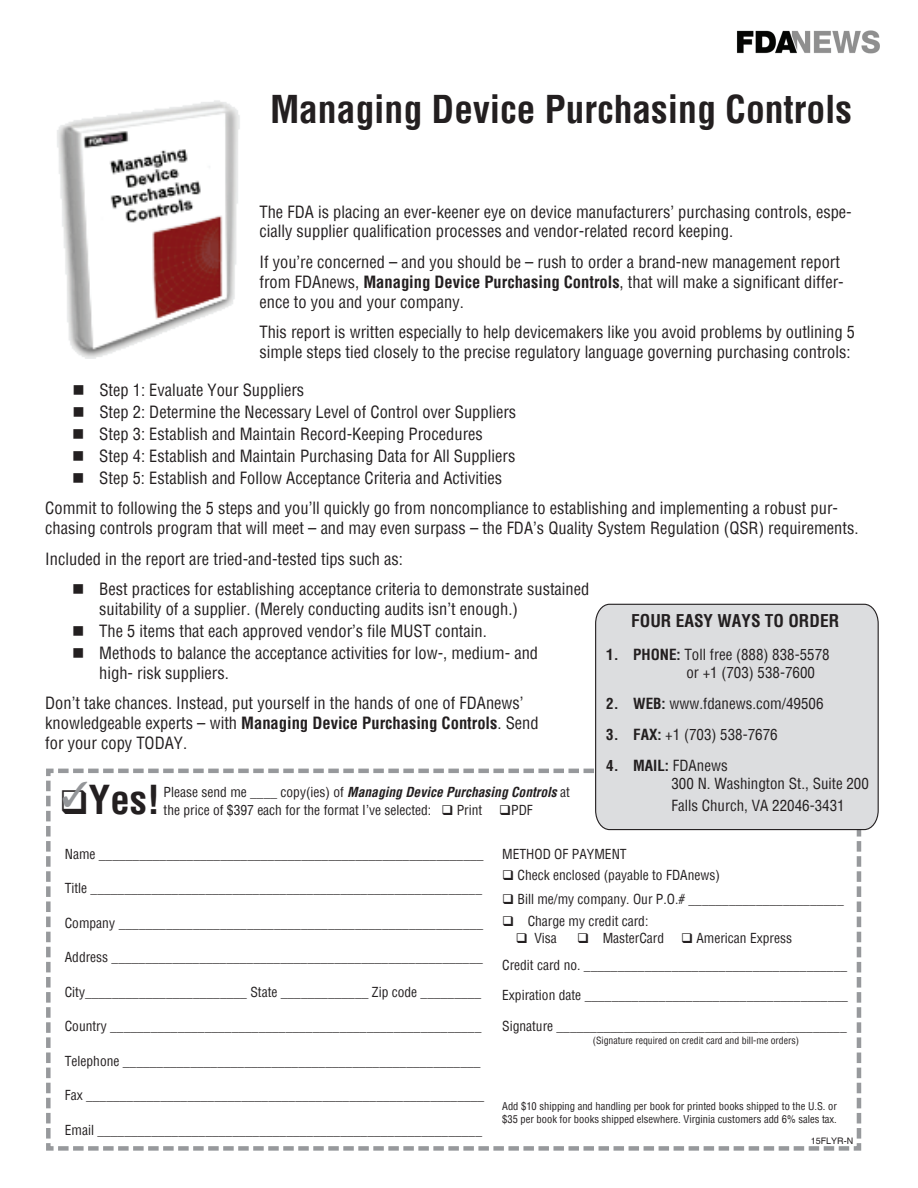
<style>
.page{position:relative;width:918px;height:1188px;background:#fff}
.page>*{position:absolute;margin:0;border:0;box-sizing:border-box;transform-origin:0 0}
.t1{font:700 condensed 39px "Helvetica";color:#231f20}
.t2{font:700 condensed 37.5px "Helvetica";color:#231f20}
.t3{font:700 condensed 17.25px "Helvetica";color:#231f20}
.t4{font:condensed 16.5px/19.8px "Helvetica";color:#231f20}
.t5{font:condensed 15px/18px "Helvetica";color:#231f20}
.t6{font:condensed 13.5px/27px "Helvetica";color:#231f20}
.t7{font:condensed 10.5px/12.6px "Helvetica";color:#231f20}
.t8{font:condensed 9.75px "Helvetica";color:#231f20}
.t9{font:9px "Helvetica";color:#231f20}
.s1{font-weight:700}
.s2{font-weight:700;font-style:italic}
</style>
<div class="page">
<svg style="left:46px;top:768px;width:816px;height:383px"></svg>
<img style="left:737px;top:30px;width:143px;height:24px">
<div style="left:595px;top:603px;width:284px;height:228px;background:#dcdddf"></div>
<img style="left:57px;top:100px;width:183px;height:259px">
<svg style="left:63px;top:781px;width:24px;height:26px"></svg>
<h2 class="t2" style="left:270px;top:84px;width:584px">Managing Device Purchasing Controls</h2>
<p class="t4" style="left:259px;top:201px;width:594px">The FDA is placing an ever-keener eye on device manufacturers’ purchasing controls, espe&shy;cially supplier qualification processes and vendor-related record keeping.</p>
<p class="t4" style="left:259px;top:252px;width:586px">If you’re concerned – and you should be – rush to order a brand-new management report from FDAnews, <span class="s1">Managing Device Purchasing Controls</span>, that will make a significant differ&shy;ence to you and your company.</p>
<p class="t4" style="left:259px;top:322px;width:597px">This report is written especially to help devicemakers like you avoid problems by outlining 5 simple steps tied closely to the precise regulatory language governing purchasing controls:</p>
<p class="t4" style="left:99px;top:379px;width:418px;line-height:21.9px">Step 1: Evaluate Your Suppliers<br>Step 2: Determine the Necessary Level of Control over Suppliers Step 3: Establish and Maintain Record-Keeping Procedures<br>Step 4: Establish and Maintain Purchasing Data for All Suppliers Step 5: Establish and Follow Acceptance Criteria and Activities</p>
<p class="t4" style="left:45px;top:498px;width:815px">Commit to following the 5 steps and you’ll quickly go from noncompliance to establishing and implementing a robust pur&shy;chasing controls program that will meet – and may even surpass – the FDA’s Quality System Regulation (QSR) requirements.</p>
<p class="t4" style="left:99px;top:543px;width:492px;line-height:30.6px;text-indent:-54px">Included in the report are tried-and-tested tips such as:<br>Best practices for establishing acceptance criteria to demonstrate sustained</p>
<p class="t4" style="left:99px;top:598px;width:440px;line-height:21.9px">suitability of a supplier. (Merely conducting audits isn’t enough.)<br>The 5 items that each approved vendor’s file MUST contain.<br>Methods to balance the acceptance activities for low-, medium- and</p>
<p class="t4" style="left:45px;top:657px;width:480px;line-height:30.6px;text-indent:54px">high- risk suppliers.<br>Don’t take chances. Instead, put yourself in the hands of one of FDAnews’</p>
<p class="t4" style="left:45px;top:713px;width:495px">knowledgeable experts – with <span class="s1">Managing Device Purchasing Controls</span>. Send for your copy TODAY.</p>
<p class="t3" style="left:631px;top:610px;width:209px">FOUR EASY WAYS TO ORDER</p>
<p class="t5" style="left:686px;top:646px;width:145px;text-indent:-80px"><span class="s1">1. PHONE:</span> Toll free (888) 838-5578 or +1 (703) 538-7600</p>
<p class="t5" style="left:606px;top:695px;width:219px"><span class="s1">2. WEB:</span> www.fdanews.com/49506</p>
<p class="t5" style="left:606px;top:726px;width:173px"><span class="s1">3. FAX:</span> +1 (703) 538-7676</p>
<p class="t5" style="left:671px;top:757px;width:199px;text-indent:-65px"><span class="s1">4. MAIL:</span> FDAnews<br>300 N. Washington St., Suite 200</p>
<p class="t5" style="left:671px;top:796px;width:175px">Falls Church, VA 22046-3431</p>
<h1 class="t1" style="left:59px;top:774px;width:102px">❑Yes!</h1>
<p class="t6" style="left:164px;top:783px;width:408px;line-height:18px">Please send me ____ copy(ies) of <span class="s2">Managing Device Purchasing Controls</span> at the price of $397 each for the format I’ve selected: ❑ Print</p>
<p class="t6" style="left:499px;top:797px;width:35px">❑PDF</p>
<p class="t6" style="left:65px;top:840px;width:420px">Name _________________________________________________________</p>
<p class="t6" style="left:65px;top:874px;width:419px">Title __________________________________________________________</p>
<p class="t6" style="left:65px;top:909px;width:420px">Company ______________________________________________________</p>
<p class="t6" style="left:65px;top:944px;width:420px">Address _______________________________________________________</p>
<p class="t6" style="left:65px;top:978px;width:418px">City________________________ State _____________ Zip code _________</p>
<p class="t6" style="left:65px;top:1013px;width:418px">Country _______________________________________________________</p>
<p class="t6" style="left:65px;top:1047px;width:417px">Telephone _____________________________________________________</p>
<p class="t6" style="left:65px;top:1082px;width:421px">Fax ___________________________________________________________</p>
<p class="t6" style="left:65px;top:1116px;width:419px">Email _________________________________________________________</p>
<p class="t6" style="left:502px;top:840px;width:126px">METHOD OF PAYMENT</p>
<p class="t6" style="left:502px;top:861px;width:219px">❑ Check enclosed (payable to FDAnews)</p>
<p class="t6" style="left:502px;top:885px;width:343px">❑ Bill me/my company. Our P.O.# _______________________</p>
<p class="t6" style="left:502px;top:908px;width:148px">❑ Charge my credit card:</p>
<p class="t6" style="left:516px;top:924px;width:43px">❑ Visa</p>
<p class="t6" style="left:502px;top:924px;width:346px;text-indent:75px">❑ MasterCard ❑ American Express<br>Credit card no. _______________________________________</p>
<p class="t6" style="left:502px;top:981px;width:347px">Expiration date _______________________________________</p>
<p class="t6" style="left:502px;top:1013px;width:346px">Signature ___________________________________________</p>
<p class="t8" style="left:593px;top:1034px;width:208px">(Signature required on credit card and bill-me orders)</p>
<p class="t7" style="left:502px;top:1100px;width:336px">Add $10 shipping and handling per book for printed books shipped to the U.S. or $35 per book for books shipped elsewhere. Virginia customers add 6% sales tax.</p>
<p class="t9" style="left:811px;top:1135px;width:44px">15FLYR-N</p>
</div>
